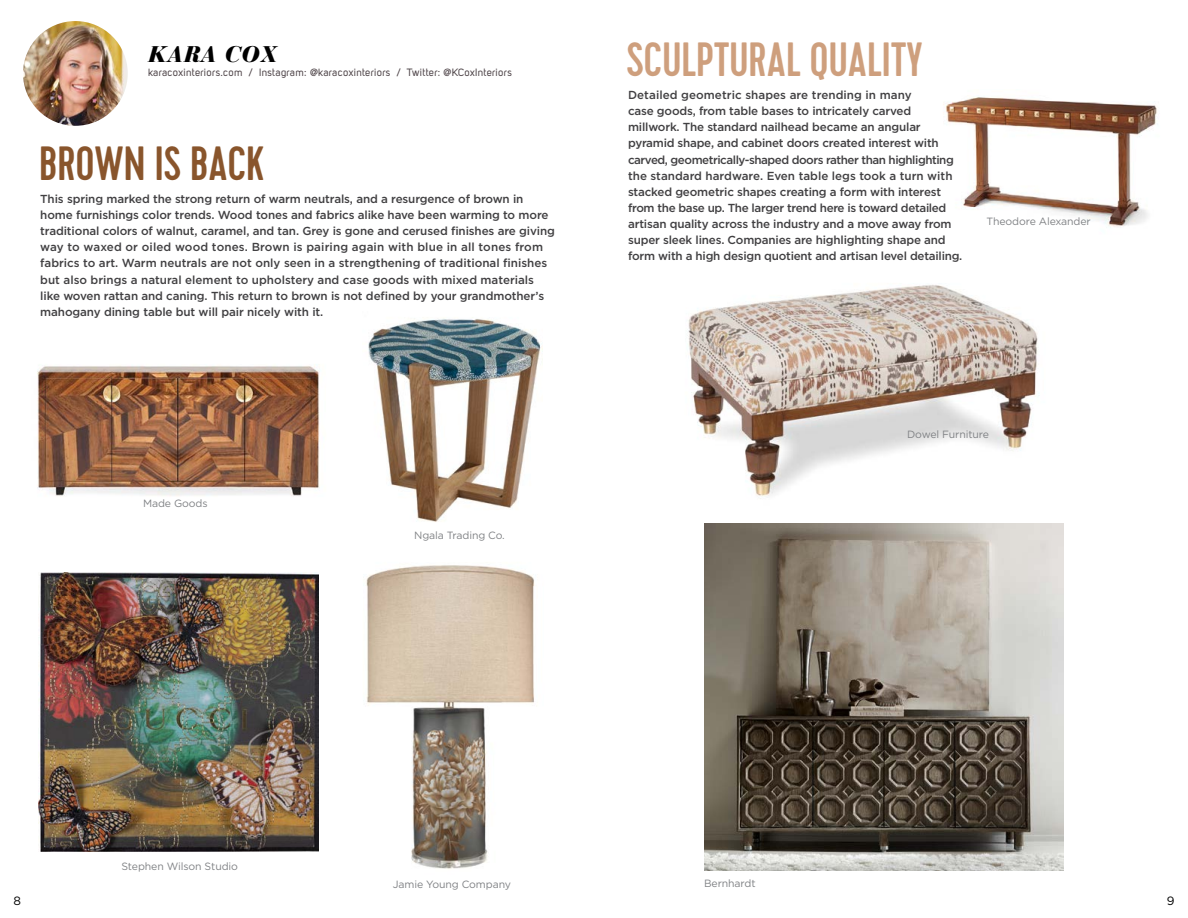
<style>
.page{position:relative;width:1188px;height:918px;background:#fff}
.page>*{position:absolute;margin:0;border:0;box-sizing:border-box;transform-origin:0 0}
.t1{font:500 48px "Cervo";letter-spacing:-.01em;color:#ce9f7d}
.t2{font:500 48px "Cervo";letter-spacing:-.01em;color:#89552c}
.t3{font:italic 900 22.5px "Bauer Bodoni";letter-spacing:.02em;color:#000}
.t4{font:12px "Gotham";color:#000}
.t5{font:500 11.7px/16px "Gotham";letter-spacing:-.01em;color:#414042}
.t6{font:10.5px "Gotham";letter-spacing:-.01em;color:#808285}
.t7{font:10.5px "Uni Sans Regular";letter-spacing:.025em;color:#4d4347}
</style>
<div class="page">
<img style="left:943px;top:97px;width:215px;height:131px">
<img style="left:368px;top:282px;width:174px;height:240px">
<img style="left:688px;top:285px;width:351px;height:214px">
<img style="left:23px;top:21px;width:105px;height:105px;border-radius:52px">
<img style="left:37px;top:365px;width:283px;height:131px">
<img style="left:39px;top:572px;width:280px;height:280px">
<img style="left:366px;top:565px;width:169px;height:304px">
<img style="left:704px;top:524px;width:359px;height:347px">
<h2 class="t3" style="left:148px;top:41px;width:131px">KARA COX</h2>
<p class="t7" style="left:148px;top:66px;width:365px">karacoxinteriors.com / Instagram: @karacoxinteriors / Twitter: @KCoxInteriors</p>
<h1 class="t2" style="left:39px;top:136px;width:227px">BROWN IS BACK</h1>
<p class="t5" style="left:40px;top:191px;width:516px">This spring marked the strong return of warm neutrals, and a resurgence of brown in home furnishings color trends. Wood tones and fabrics alike have been warming to more traditional colors of walnut, caramel, and tan. Grey is gone and cerused finishes are giving way to waxed or oiled wood tones. Brown is pairing again with blue in all tones from fabrics to art. Warm neutrals are not only seen in a strengthening of traditional finishes but also brings a natural element to upholstery and case goods with mixed materials like woven rattan and caning. This return to brown is not defined by your grandmother’s mahogany dining table but will pair nicely with it.</p>
<p class="t6" style="left:143px;top:497px;width:66px">Made Goods</p>
<p class="t6" style="left:414px;top:530px;width:92px">Ngala Trading Co.</p>
<h1 class="t1" style="left:626px;top:32px;width:298px">SCULPTURAL QUALITY</h1>
<p class="t5" style="left:628px;top:87px;width:336px">Detailed geometric shapes are trending in many<br>case goods, from table bases to intricately carved millwork. The standard nailhead became an angular pyramid shape, and cabinet doors created interest with carved, geometrically-shaped doors rather than highlighting the standard hardware. Even table legs took a turn with stacked geometric shapes creating a form with interest from the base up. The larger trend here is toward detailed artisan quality across the industry and a move away from super sleek lines. Companies are highlighting shape and form with a high design quotient and artisan level detailing.</p>
<p class="t6" style="left:987px;top:215px;width:106px">Theodore Alexander</p>
<p class="t6" style="left:907px;top:429px;width:83px">Dowel Furniture</p>
<p class="t6" style="left:121px;top:860px;width:118px">Stephen Wilson Studio</p>
<p class="t6" style="left:393px;top:879px;width:120px">Jamie Young Company</p>
<p class="t6" style="left:704px;top:877px;width:53px">Bernhardt</p>
<p class="t4" style="left:14px;top:894px;width:9px">8</p>
<p class="t4" style="left:1167px;top:894px;width:9px">9</p>
</div>
